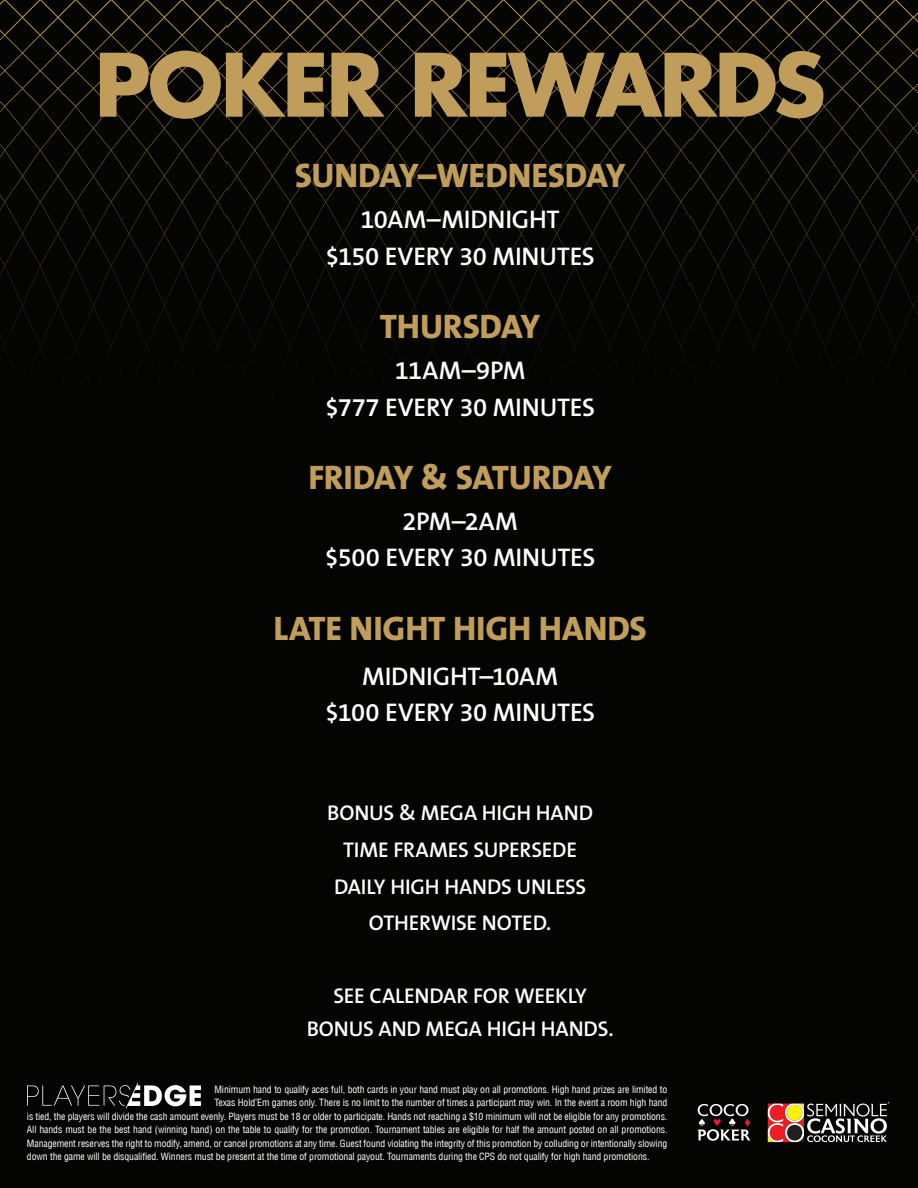
<style>
.page{position:relative;width:918px;height:1188px;background:#040503}
.page>*{position:absolute;margin:0;border:0;box-sizing:border-box;transform-origin:0 0}
.t1{font:700 84.9px "Futura Std";letter-spacing:-.03em;color:#c19d5b}
.t2{font:800 34.2px "The Sans B8";letter-spacing:-.005em;color:#c19d5b}
.t3{font:600 25.65px/36.6px "The Sans B6";letter-spacing:-.01em;color:#fff;text-align:center}
.t4{font:600 21.45px/36.6px "The Sans B6";letter-spacing:-.01em;color:#fff;text-align:center}
.t5{font:condensed 9.75px "Helvetica LT";letter-spacing:-.01em;color:#fff}
</style>
<div class="page">
<svg style="left:690px;top:0;width:228px;height:347px"></svg>
<svg style="left:227px;top:0;width:463px;height:347px"></svg>
<svg style="left:0;top:0;width:227px;height:347px"></svg>
<svg style="left:27px;top:1083px;width:174px;height:25px"></svg>
<svg style="left:768px;top:1102px;width:121px;height:40px"></svg>
<svg style="left:698px;top:1104px;width:52px;height:37px"></svg>
<h1 class="t1" style="left:94px;top:28px;width:733px">POKER REWARDS</h1>
<h2 class="t2" style="left:295px;top:158px;width:332px">SUNDAY–WEDNESDAY</h2>
<h3 class="t3" style="left:326px;top:202px;width:271px">10AM–MIDNIGHT<br>$150 EVERY 30 MINUTES</h3>
<h2 class="t2" style="left:380px;top:308px;width:162px">THURSDAY</h2>
<h3 class="t3" style="left:325px;top:353px;width:271px">11AM–9PM<br>$777 EVERY 30 MINUTES</h3>
<h2 class="t2" style="left:308px;top:459px;width:305px">FRIDAY &amp; SATURDAY</h2>
<h3 class="t3" style="left:325px;top:504px;width:272px">2PM–2AM<br>$500 EVERY 30 MINUTES</h3>
<h2 class="t2" style="left:274px;top:610px;width:375px">LATE NIGHT HIGH HANDS</h2>
<h3 class="t3" style="left:325px;top:659px;width:272px">MIDNIGHT–10AM<br>$100 EVERY 30 MINUTES</h3>
<h3 class="t4" style="left:327px;top:796px;width:267px">BONUS &amp; MEGA HIGH HAND<br>TIME FRAMES SUPERSEDE<br>DAILY HIGH HANDS UNLESS<br>OTHERWISE NOTED.</h3>
<h3 class="t4" style="left:307px;top:981px;width:308px;line-height:32.4px">SEE CALENDAR FOR WEEKLY<br>BONUS AND MEGA HIGH HANDS.</h3>
<p class="t5" style="left:214px;top:1083px;width:454px">Minimum hand to qualify aces full, both cards in your hand must play on all promotions. High hand prizes are limited to</p>
<p class="t5" style="left:214px;top:1097px;width:454px">Texas Hold’Em games only. There is no limit to the number of times a participant may win. In the event a room high hand</p>
<p class="t5" style="left:27px;top:1110px;width:642px">is tied, the players will divide the cash amount evenly. Players must be 18 or older to participate. Hands not reaching a $10 minimum will not be eligible for any promotions.</p>
<p class="t5" style="left:27px;top:1124px;width:642px">All hands must be the best hand (winning hand) on the table to qualify for the promotion. Tournament tables are eligible for half the amount posted on all promotions.</p>
<p class="t5" style="left:27px;top:1137px;width:642px">Management reserves the right to modify, amend, or cancel promotions at any time. Guest found violating the integrity of this promotion by colluding or intentionally slowing</p>
<p class="t5" style="left:27px;top:1151px;width:624px">down the game will be disqualified. Winners must be present at the time of promotional payout. Tournaments during the CPS do not qualify for high hand promotions.</p>
</div>
